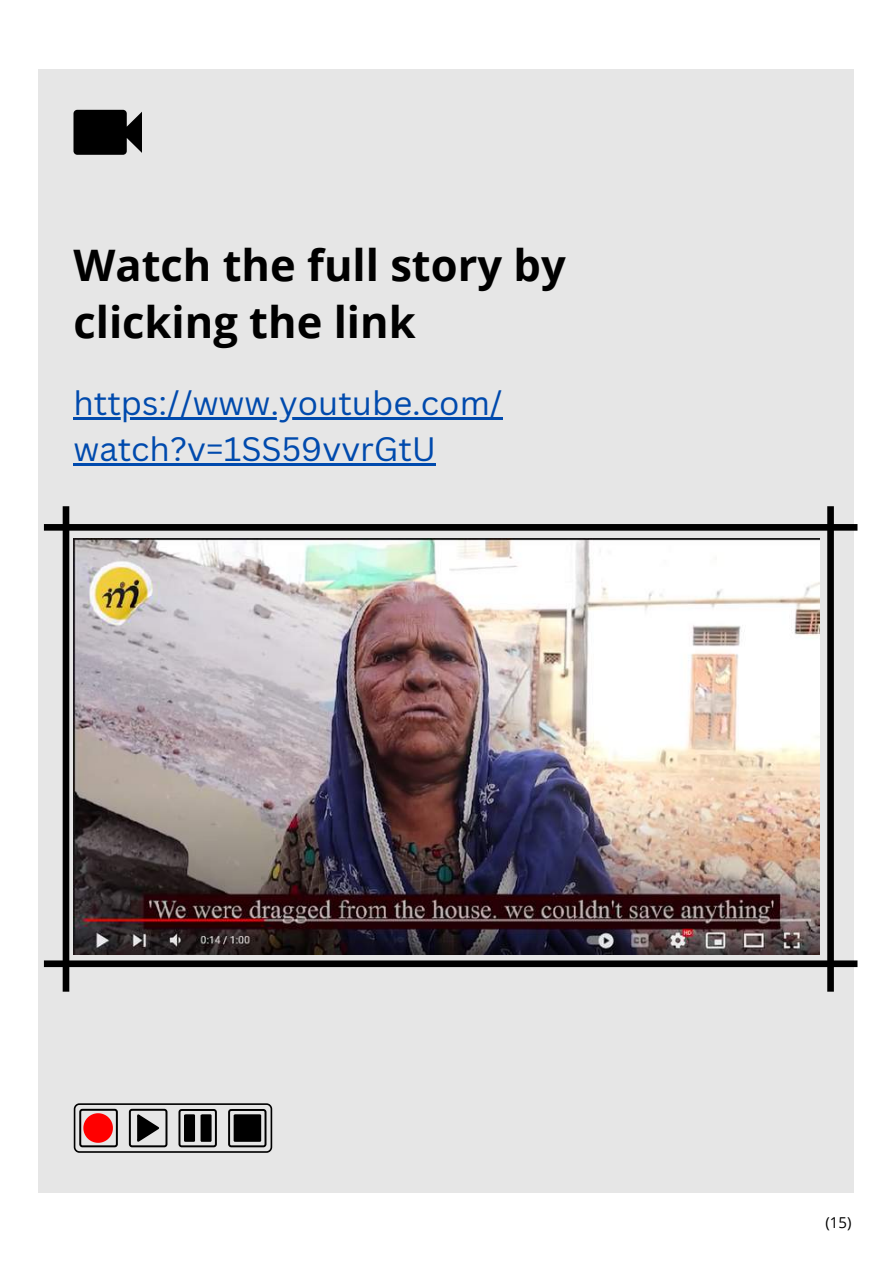
<style>
.page{position:relative;width:893px;height:1264px;background:#fff}
.page>*{position:absolute;margin:0;border:0;box-sizing:border-box;transform-origin:0 0}
.t1{font:700 43.5px/56.2px "Open Sans";color:#000}
.t2{font:33px/46px "Canva Sans";color:#004aad}
.t3{font:15px "Open Sans";color:#000}
</style>
<div class="page">
<div style="left:39px;top:69px;width:815px;height:1123px;background:#e6e6e6"></div>
<div style="left:63px;top:506px;width:6px;height:485px;background:#000"></div>
<div style="left:827px;top:506px;width:6px;height:485px;background:#000"></div>
<div style="left:44px;top:524px;width:813px;height:6px;background:#000"></div>
<div style="left:44px;top:960px;width:813px;height:7px;background:#000"></div>
<svg style="left:73px;top:110px;width:69px;height:45px;background:#181818"></svg>
<img style="left:73px;top:539px;width:746px;height:415px">
<svg style="left:73px;top:1103px;width:199px;height:49px"></svg>
<hr style="left:73px;top:417px;width:429px;height:3px;background:#004aad">
<hr style="left:73px;top:463px;width:363px;height:3px;background:#004aad">
<h1 class="t1" style="left:73px;top:236px;width:493px">Watch the full story by clicking the link</h1>
<p class="t2" style="left:73px;top:379px;width:430px">https://www.youtube.com/ watch?v=1SS59vvrGtU</p>
<p class="t3" style="left:825px;top:1211px;width:27px">(15)</p>
</div>
